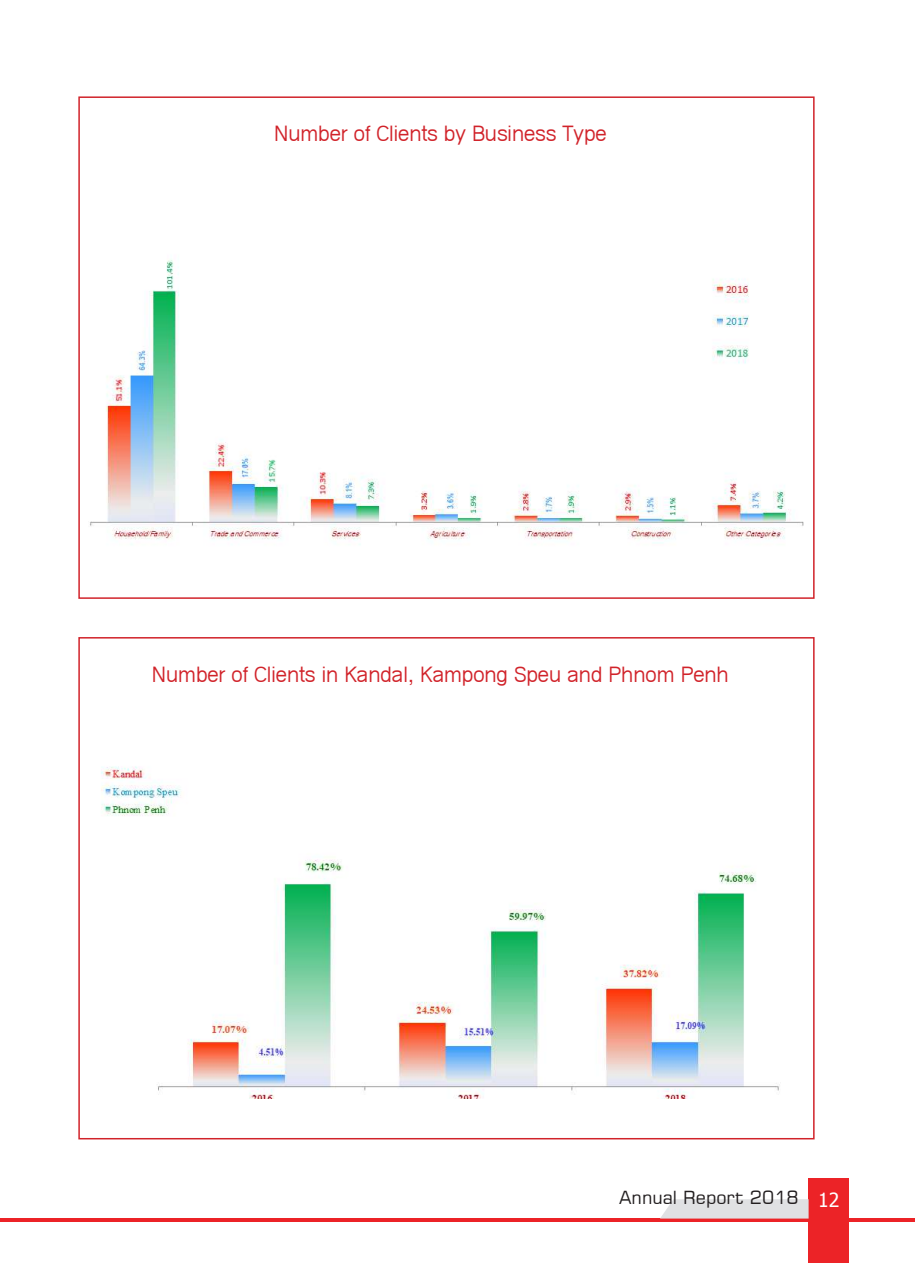
<style>
.page{position:relative;width:915px;height:1263px;background:#fff}
.page>*{position:absolute;margin:0;border:0;box-sizing:border-box;transform-origin:0 0}
.t1{font:21px "Kh Muol";color:#d1232a}
.t2{font:19.5px "Khmer Kampongtrach";color:#fff}
.t3{font:18px "Square 721 BT";color:#231f20}
</style>
<div class="page">
<hr style="left:0;top:1218px;width:914px;height:4px;background:#ec2327">
<div style="left:808px;top:1178px;width:40px;height:85px;background:#ec2327"></div>
<div style="left:661px;top:1199px;width:147px;height:19px;background:#e0e1e3"></div>
<div style="left:78px;top:637px;width:736px;height:502px;border:2px solid #d1232a"></div>
<img style="left:90px;top:260px;width:714px;height:285px">
<img style="left:101px;top:766px;width:679px;height:333px">
<p class="t1" style="left:274px;top:121px;width:334px">Number of Clients by Business Type</p>
<p class="t1" style="left:152px;top:662px;width:578px">Number of Clients in Kandal, Kampong Speu and Phnom Penh</p>
<p class="t3" style="left:619px;top:1186px;width:181px">Annual Report 2018</p>
<p class="t2" style="left:817px;top:1188px;width:23px">12</p>
</div>
